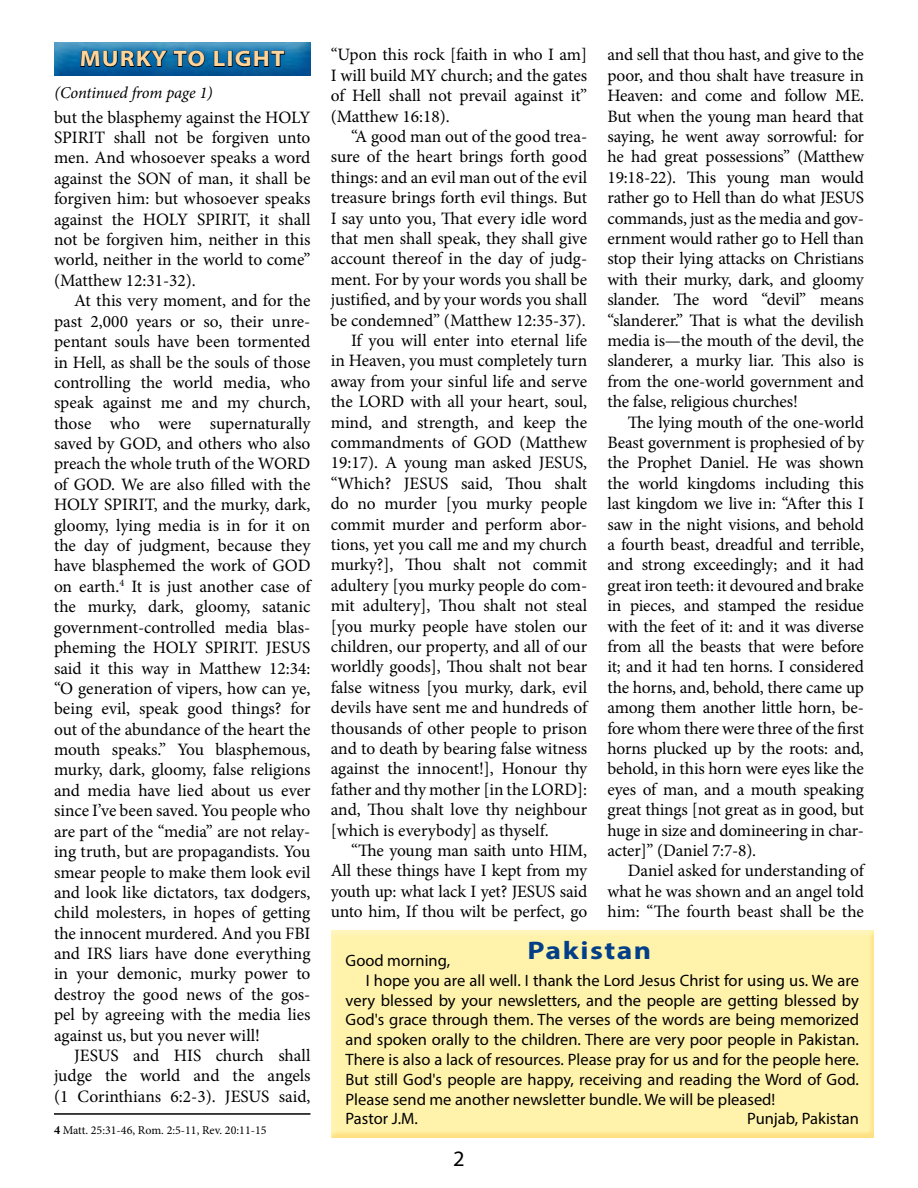
<style>
.page{position:relative;width:918px;height:1188px;background:#fff}
.page>*{position:absolute;margin:0;border:0;box-sizing:border-box;transform-origin:0 0}
.t1{font:700 25.5px "Myriad Pro";letter-spacing:.05em;color:#023f88;scale:1.16 1}
.t2{font:700 22.5px "Myriad Pro";letter-spacing:.05em;color:#ffd499;scale:1.1 1}
.t3{font:22.05px "Myriad Pro";color:#000}
.t4{font:17.4px/20.4px "Minion Pro";letter-spacing:-.005em;color:#000;text-align:justify}
.t5{font:16.5px "Myriad Pro";color:#000}
.t6{font:italic 16.5px "Minion Pro";letter-spacing:-.01em;color:#000}
.t7{font:12px "Minion Pro";color:#000}
.s1{font-family:"Adobe Caslon Pro";font-weight:700}
</style>
<div class="page">
<div style="left:53px;top:42px;width:260px;height:33px;background:#0066b3;opacity:.6"></div>
<div style="left:328px;top:930px;width:546px;height:208px;background:#fff3ab"></div>
<hr style="left:54px;top:1113px;width:256px;height:2px;background:#000">
<svg style="left:74px;top:44px;width:217px;height:29px;background:#146ba4"></svg>
<svg style="left:80px;top:42px;width:125px;height:27px;background:#186494"></svg>
<svg style="left:214px;top:51px;width:11px;height:16px"></svg>
<div style="left:228px;top:51px;width:4px;height:16px;border:1px solid #000"></div>
<svg style="left:235px;top:50px;width:50px;height:17px"></svg>
<p class="t2" style="left:80px;top:44px;width:188px">MURKY TO LIGHT</p>
<p class="t6" style="left:54px;top:81px;width:160px">(Continued from page 1)</p>
<p class="t4" style="left:54px;top:107px;width:258px">but the blasphemy against the HOLY SPIRIT shall not be forgiven unto men. And whosoever speaks a word against the SON of man, it shall be forgiven him: but whosoever speaks against the HOLY SPIRIT, it shall not be forgiven him, neither in this world, neither in the world to come” (Matthew 12:31-32).</p>
<p class="t4" style="left:54px;top:291px;width:258px;text-indent:20px">At this very moment, and for the past 2,000 years or so, their unre&shy;pentant souls have been tormented in Hell, as shall be the souls of those controlling the world media, who speak against me and my church, those who were supernaturally saved by GOD, and others who also preach the whole truth of the WORD of GOD. We are also filled with the HOLY SPIRIT, and the murky, dark, gloomy, lying media is in for it on the day of judgment, because they have blasphemed the work of GOD on earth.<sup>4</sup> It is just another case of the murky, dark, gloomy, satanic government-controlled media blas&shy;pheming the HOLY SPIRIT. JESUS said it this way in Matthew 12:34: “O generation of vipers, how can ye, being evil, speak good things? for out of the abundance of the heart the mouth speaks.” You blasphemous, murky, dark, gloomy, false religions and media have lied about us ever since I’ve been saved. You people who are part of the “media” are not relay&shy;ing truth, but are propagandists. You smear people to make them look evil and look like dictators, tax dodgers, child molesters, in hopes of getting the innocent murdered. And you FBI and IRS liars have done everything in your demonic, murky power to destroy the good news of the gos&shy;pel by agreeing with the media lies against us, but you never will!</p>
<p class="t4" style="left:54px;top:1045px;width:258px;text-indent:20px">JESUS and HIS church shall judge the world and the angels (1 Corinthians 6:2-3). JESUS said,</p>
<p class="t7" style="left:54px;top:1122px;width:214px"><span class="s1">4</span> Matt. 25:31-46, Rom. 2:5-11, Rev. 20:11-15</p>
<p class="t4" style="left:331px;top:45px;width:258px">“Upon this rock [faith in who I am] I will build MY church; and the gates of Hell shall not prevail against it” (Matthew 16:18).</p>
<p class="t4" style="left:351px;top:126px;width:238px">“A good man out of the good trea-</p>
<p class="t4" style="left:331px;top:147px;width:258px">sure of the heart brings forth good</p>
<p class="t4" style="left:331px;top:167px;width:258px">things: and an evil man out of the evil</p>
<p class="t4" style="left:331px;top:188px;width:258px">treasure brings forth evil things. But</p>
<p class="t4" style="left:331px;top:208px;width:258px">I say unto you, That every idle word</p>
<p class="t4" style="left:331px;top:228px;width:258px">that men shall speak, they shall give</p>
<p class="t4" style="left:331px;top:249px;width:258px">account thereof in the day of judg-</p>
<p class="t4" style="left:331px;top:269px;width:258px">ment. For by your words you shall be</p>
<p class="t4" style="left:331px;top:290px;width:258px">justified, and by your words you shall</p>
<p class="t4" style="left:331px;top:310px;width:257px">be condemned” (Matthew 12:35-37).</p>
<p class="t4" style="left:351px;top:330px;width:238px">If you will enter into eternal life</p>
<p class="t4" style="left:331px;top:351px;width:258px">in Heaven, you must completely turn</p>
<p class="t4" style="left:331px;top:371px;width:258px">away from your sinful life and serve</p>
<p class="t4" style="left:331px;top:392px;width:258px">the LORD with all your heart, soul,</p>
<p class="t4" style="left:331px;top:412px;width:258px">mind, and strength, and keep the</p>
<p class="t4" style="left:331px;top:432px;width:258px">commandments of GOD (Matthew</p>
<p class="t4" style="left:331px;top:453px;width:258px">19:17). A young man asked JESUS,</p>
<p class="t4" style="left:331px;top:473px;width:258px">“Which? JESUS said, Thou shalt</p>
<p class="t4" style="left:331px;top:494px;width:258px">do no murder [you murky people</p>
<p class="t4" style="left:331px;top:514px;width:258px">commit murder and perform abor-</p>
<p class="t4" style="left:331px;top:534px;width:258px">tions, yet you call me and my church</p>
<p class="t4" style="left:331px;top:555px;width:258px">murky?], Thou shalt not commit</p>
<p class="t4" style="left:331px;top:575px;width:258px">adultery [you murky people do com-</p>
<p class="t4" style="left:331px;top:596px;width:258px">mit adultery], Thou shalt not steal</p>
<p class="t4" style="left:331px;top:616px;width:258px">[you murky people have stolen our</p>
<p class="t4" style="left:331px;top:636px;width:258px">children, our property, and all of our</p>
<p class="t4" style="left:331px;top:657px;width:258px">worldly goods], Thou shalt not bear</p>
<p class="t4" style="left:331px;top:677px;width:258px">false witness [you murky, dark, evil</p>
<p class="t4" style="left:331px;top:698px;width:258px">devils have sent me and hundreds of</p>
<p class="t4" style="left:331px;top:718px;width:258px">thousands of other people to prison</p>
<p class="t4" style="left:331px;top:738px;width:258px">and to death by bearing false witness</p>
<p class="t4" style="left:331px;top:759px;width:258px">against the innocent!], Honour thy</p>
<p class="t4" style="left:331px;top:779px;width:258px">father and thy mother [in the LORD]:</p>
<p class="t4" style="left:331px;top:800px;width:258px">and, Thou shalt love thy neighbour</p>
<p class="t4" style="left:331px;top:820px;width:219px">[which is everybody] as thyself.</p>
<p class="t4" style="left:351px;top:840px;width:238px">“The young man saith unto HIM,</p>
<p class="t4" style="left:331px;top:861px;width:258px">All these things have I kept from my</p>
<p class="t4" style="left:331px;top:881px;width:258px">youth up: what lack I yet? JESUS said</p>
<p class="t4" style="left:331px;top:902px;width:258px">unto him, If thou wilt be perfect, go</p>
<p class="t4" style="left:608px;top:45px;width:258px">and sell that thou hast, and give to the poor, and thou shalt have treasure in Heaven: and come and follow ME.<br>But when the young man heard that saying, he went away sorrowful: for he had great possessions” (Matthew 19:18-22). This young man would rather go to Hell than do what JESUS commands, just as the media and gov&shy;ernment would rather go to Hell than stop their lying attacks on Christians with their murky, dark, and gloomy slander. The word “devil” means “slanderer.” That is what the devilish media is—the mouth of the devil, the slanderer, a murky liar. This also is from the one-world government and the false, religious churches!</p>
<p class="t4" style="left:608px;top:412px;width:258px;text-indent:20px">The lying mouth of the one-world Beast government is prophesied of by the Prophet Daniel. He was shown the world kingdoms including this last kingdom we live in: “After this I saw in the night visions, and behold a fourth beast, dreadful and terrible, and strong exceedingly; and it had great iron teeth: it devoured and brake in pieces, and stamped the residue with the feet of it: and it was diverse from all the beasts that were before it; and it had ten horns. I considered the horns, and, behold, there came up among them another little horn, be&shy;fore whom there were three of the first horns plucked up by the roots: and, behold, in this horn were eyes like the eyes of man, and a mouth speaking great things [not great as in good, but huge in size and domineering in char&shy;acter]” (Daniel 7:7-8).</p>
<p class="t4" style="left:608px;top:861px;width:258px;text-indent:20px">Daniel asked for understanding of what he was shown and an angel told him: “The fourth beast shall be the</p>
<h1 class="t1" style="left:527px;top:934px;width:108px">Pakistan</h1>
<p class="t5" style="left:346px;top:950px;width:106px">Good morning,</p>
<p class="t5" style="left:366px;top:970px;width:495px">I hope you are all well. I thank the Lord Jesus Christ for using us. We are</p>
<p class="t5" style="left:346px;top:990px;width:515px">very blessed by your newsletters, and the people are getting blessed by</p>
<p class="t5" style="left:346px;top:1010px;width:515px">God's grace through them. The verses of the words are being memorized</p>
<p class="t5" style="left:346px;top:1029px;width:515px">and spoken orally to the children. There are very poor people in Pakistan.</p>
<p class="t5" style="left:346px;top:1049px;width:515px">There is also a lack of resources. Please pray for us and for the people here.</p>
<p class="t5" style="left:346px;top:1069px;width:515px">But still God's people are happy, receiving and reading the Word of God.</p>
<p class="t5" style="left:346px;top:1089px;width:431px">Please send me another newsletter bundle. We will be pleased!</p>
<p class="t5" style="left:346px;top:1109px;width:74px">Pastor J.M.</p>
<p class="t5" style="left:747px;top:1109px;width:113px">Punjab, Pakistan</p>
<p class="t3" style="left:453px;top:1145px;width:13px">2</p>
</div>
